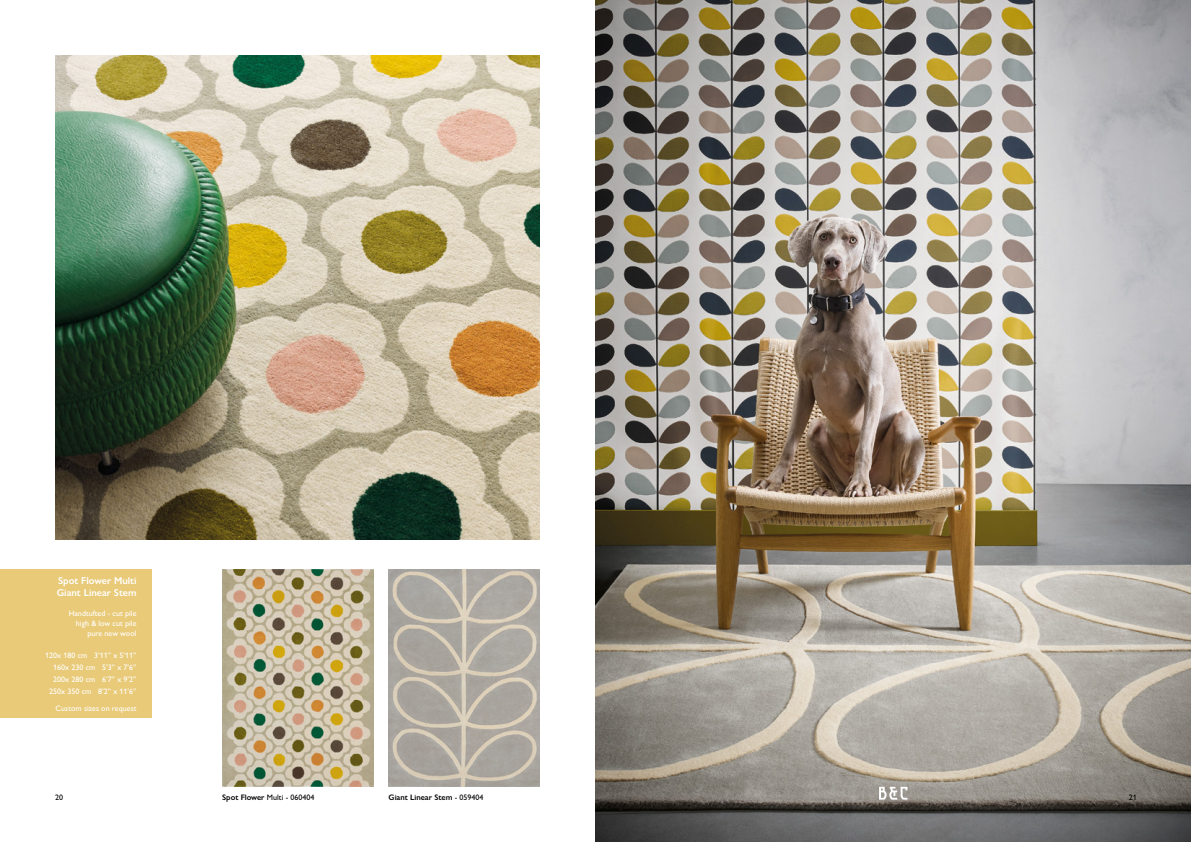
<style>
.page{position:relative;width:1191px;height:842px;background:#fff}
.page>*{position:absolute;margin:0;border:0;box-sizing:border-box;transform-origin:0 0}
.t1{font:600 10px/12px "Gill Sans Nova";color:#fff}
.t2{font:500 8px/12px "Gill Sans Nova";color:#fff;text-align:right}
.t3{font:500 8px "Gill Sans Nova";color:#000}
.t4{font:600 8px "Gill Sans Nova";color:#000}
.s1{font-weight:600}
.s2{font-weight:500}
</style>
<div class="page">
<img style="left:56px;top:56px;width:484px;height:483px">
<img style="left:222px;top:569px;width:151px;height:217px">
<img style="left:389px;top:569px;width:151px;height:217px">
<div style="left:0;top:569px;width:151px;height:149px;background:#e9ca78"></div>
<img style="left:595px;top:0;width:596px;height:842px">
<svg style="left:879px;top:787px;width:28px;height:13px"></svg>
<p class="t1" style="left:57px;top:574px;width:81px">Spot Flower Multi<br>Giant Linear Stem</p>
<p class="t2" style="left:69px;top:608px;width:69px;line-height:10px">Handtufted - cut pile high &amp; low cut pile pure new wool</p>
<p class="t2" style="left:45px;top:649px;width:93px">120x 180 cm 3’11” x 5’11”<br>160x 230 cm 5’3” x 7’6”<br>200x 280 cm 6’7” x 9’2”<br>250x 350 cm 8’2” x 11’6”</p>
<p class="t2" style="left:56px;top:702px;width:82px">Custom sizes on request</p>
<p class="t3" style="left:55px;top:792px;width:9px">20</p>
<p class="t3" style="left:1128px;top:792px;width:9px">21</p>
<p class="t3" style="left:222px;top:793px;width:94px"><span class="s1">Spot Flower</span> Multi - 060404</p>
<p class="t4" style="left:389px;top:793px;width:96px">Giant Linear Stem <span class="s2">- 059404</span></p>
</div>
